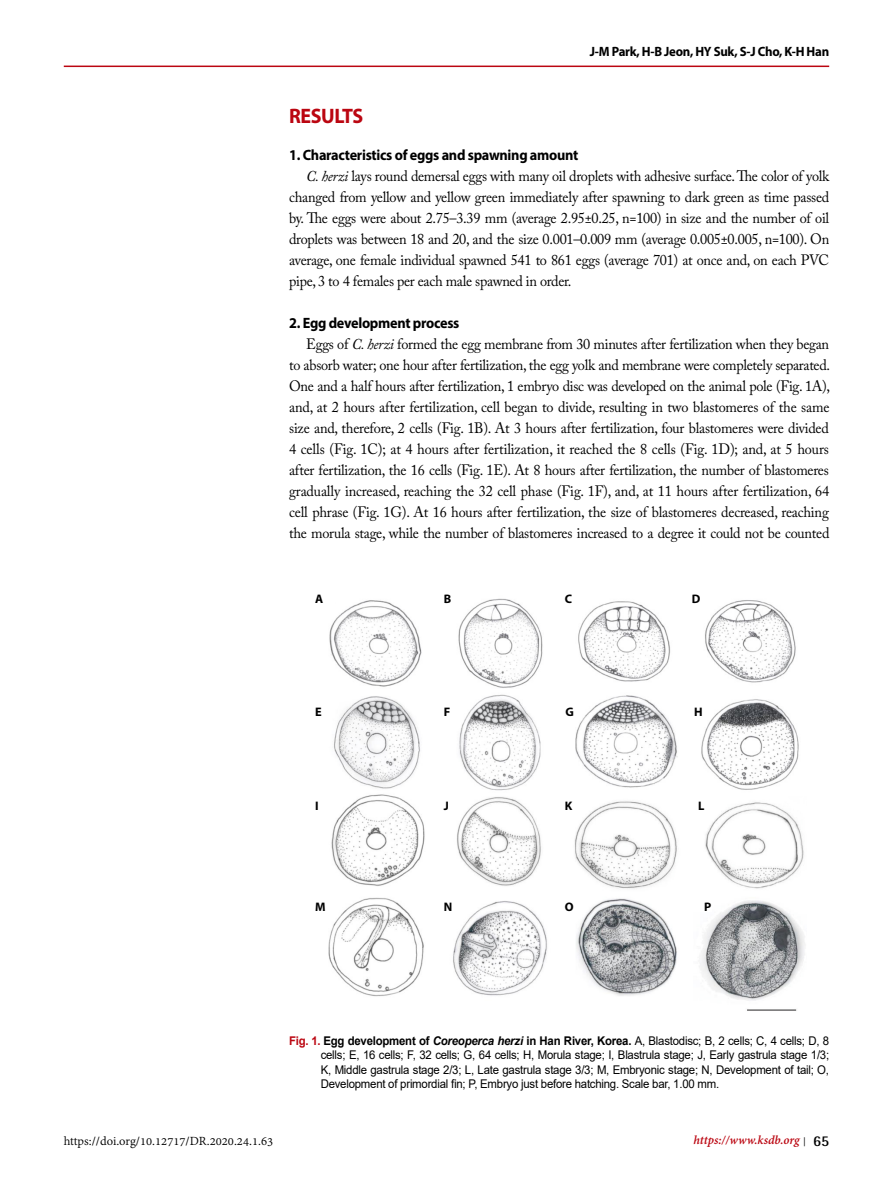
<style>
.page{position:relative;width:893px;height:1191px;background:#fff}
.page>*{position:absolute;margin:0;border:0;box-sizing:border-box;transform-origin:0 0}
.t1{font:700 21px "Myriad Pro";letter-spacing:-.02em;color:#bb0611;scale:.95 1}
.t2{font:15px/21px "Adobe Caslon Pro";letter-spacing:-.02em;color:#000;text-align:justify;scale:.95 1}
.t3{font:700 15px "Myriad Pro";letter-spacing:-.02em;color:#000;scale:.95 1}
.t4{font:13.5px "Adobe Devanagari";color:#000}
.t5{font:700 13.5px "Myriad Pro";letter-spacing:-.02em;color:#000;scale:.95 1}
.t6{font:italic 700 13.5px "Adobe Devanagari";color:#bb0611}
.t7{font:700 12.3px "Myriad Pro";color:#000}
.t8{font:12px/14.4px "Arial";letter-spacing:-.02em;color:#000;text-align:justify;scale:.95 1}
.s1{font-style:italic}
.s2{font-weight:700;color:#bb0611}
.s3{font-weight:700}
.s4{font-weight:700;font-style:italic}
.s5{font-family:"Shonar Bangla";font-style:normal;font-size:12px;color:#000}
.s6{font-family:"Rotis Semi Sans Std";font-style:normal;font-size:15px;color:#000}
</style>
<div class="page">
<hr style="left:64px;top:66px;width:765px;height:1px;background:#bb0611">
<img style="left:328px;top:598px;width:477px;height:413px">
<div style="left:308px;top:587px;width:26px;height:27px;background:#fff"></div>
<div style="left:434px;top:587px;width:27px;height:27px;background:#fff"></div>
<div style="left:558px;top:587px;width:27px;height:24px;background:#fff"></div>
<div style="left:685px;top:587px;width:26px;height:24px;background:#fff"></div>
<div style="left:308px;top:686px;width:26px;height:32px;background:#fff"></div>
<div style="left:304px;top:784px;width:26px;height:32px;background:#fff"></div>
<div style="left:313px;top:878px;width:27px;height:31px;background:#fff"></div>
<div style="left:440px;top:883px;width:27px;height:32px;background:#fff"></div>
<div style="left:559px;top:880px;width:27px;height:32px;background:#fff"></div>
<div style="left:685px;top:880px;width:26px;height:32px;background:#fff"></div>
<div style="left:685px;top:784px;width:26px;height:32px;background:#fff"></div>
<div style="left:685px;top:686px;width:26px;height:32px;background:#fff"></div>
<div style="left:557px;top:682px;width:27px;height:32px;background:#fff"></div>
<div style="left:434px;top:682px;width:27px;height:32px;background:#fff"></div>
<div style="left:434px;top:784px;width:27px;height:32px;background:#fff"></div>
<div style="left:557px;top:784px;width:27px;height:32px;background:#fff"></div>
<p class="t5" style="left:590px;top:43px;width:253px">J-M Park, H-B Jeon, HY Suk, S-J Cho, K-H Han</p>
<h1 class="t1" style="left:289px;top:102px;width:80px">RESULTS</h1>
<p class="t3" style="left:289px;top:145px;width:306px">1. Characteristics of eggs and spawning amount</p>
<p class="t2" style="left:289px;top:165px;width:570px;text-indent:17px"><span class="s1">C. herzi</span> lays round demersal eggs with many oil droplets with adhesive surface. The color of yolk changed from yellow and yellow green immediately after spawning to dark green as time passed by. The eggs were about 2.75–3.39 mm (average 2.95±0.25, n=100) in size and the number of oil droplets was between 18 and 20, and the size 0.001–0.009 mm (average 0.005±0.005, n=100). On average, one female individual spawned 541 to 861 eggs (average 701) at once and, on each PVC pipe, 3 to 4 females per each male spawned in order.</p>
<p class="t3" style="left:289px;top:313px;width:181px">2. Egg development process</p>
<p class="t2" style="left:289px;top:333px;width:571px;text-indent:17px">Eggs of <span class="s1">C. herzi</span> formed the egg membrane from 30 minutes after fertilization when they began to absorb water; one hour after fertilization, the egg yolk and membrane were completely separated.<br>One and a half hours after fertilization, 1 embryo disc was developed on the animal pole (Fig. 1A), and, at 2 hours after fertilization, cell began to divide, resulting in two blastomeres of the same size and, therefore, 2 cells (Fig. 1B). At 3 hours after fertilization, four blastomeres were divided 4 cells (Fig. 1C); at 4 hours after fertilization, it reached the 8 cells (Fig. 1D); and, at 5 hours after fertilization, the 16 cells (Fig. 1E). At 8 hours after fertilization, the number of blastomeres gradually increased, reaching the 32 cell phase (Fig. 1F), and, at 11 hours after fertilization, 64 cell phrase (Fig. 1G). At 16 hours after fertilization, the size of blastomeres decreased, reaching the morula stage, while the number of blastomeres increased to a degree it could not be counted</p>
<p class="t7" style="left:315px;top:591px;width:10px">A</p>
<p class="t7" style="left:444px;top:591px;width:9px">B</p>
<p class="t7" style="left:565px;top:591px;width:9px">C</p>
<p class="t7" style="left:692px;top:591px;width:10px">D</p>
<p class="t7" style="left:315px;top:704px;width:8px">E</p>
<p class="t7" style="left:444px;top:704px;width:8px">F</p>
<p class="t7" style="left:565px;top:704px;width:10px">G</p>
<p class="t7" style="left:694px;top:704px;width:10px">H</p>
<p class="t7" style="left:315px;top:797px;width:5px">I</p>
<p class="t7" style="left:444px;top:797px;width:7px">J</p>
<p class="t7" style="left:565px;top:797px;width:9px">K</p>
<p class="t7" style="left:698px;top:797px;width:8px">L</p>
<p class="t7" style="left:315px;top:899px;width:12px">M</p>
<p class="t7" style="left:444px;top:899px;width:10px">N</p>
<p class="t7" style="left:565px;top:899px;width:10px">O</p>
<p class="t7" style="left:704px;top:899px;width:9px">P</p>
<p class="t8" style="left:321px;top:1033px;width:537px;text-indent:-32px"><span class="s2">Fig. 1.</span> <span class="s3">Egg development of</span> <span class="s4">Coreoperca herzi</span> <span class="s3">in Han River, Korea.</span> A, Blastodisc; B, 2 cells; C, 4 cells; D, 8 cells; E, 16 cells; F, 32 cells; G, 64 cells; H, Morula stage; I, Blastrula stage; J, Early gastrula stage 1/3; K, Middle gastrula stage 2/3; L, Late gastrula stage 3/3; M, Embryonic stage; N, Development of tail; O, Development of primordial fin; P, Embryo just before hatching. Scale bar, 1.00 mm.</p>
<p class="t4" style="left:64px;top:1133px;width:211px">https://doi.org/10.12717/DR.2020.24.1.63</p>
<p class="t6" style="left:693px;top:1132px;width:137px">https://www.ksdb.org <span class="s5">|</span> <span class="s6">65</span></p>
</div>
